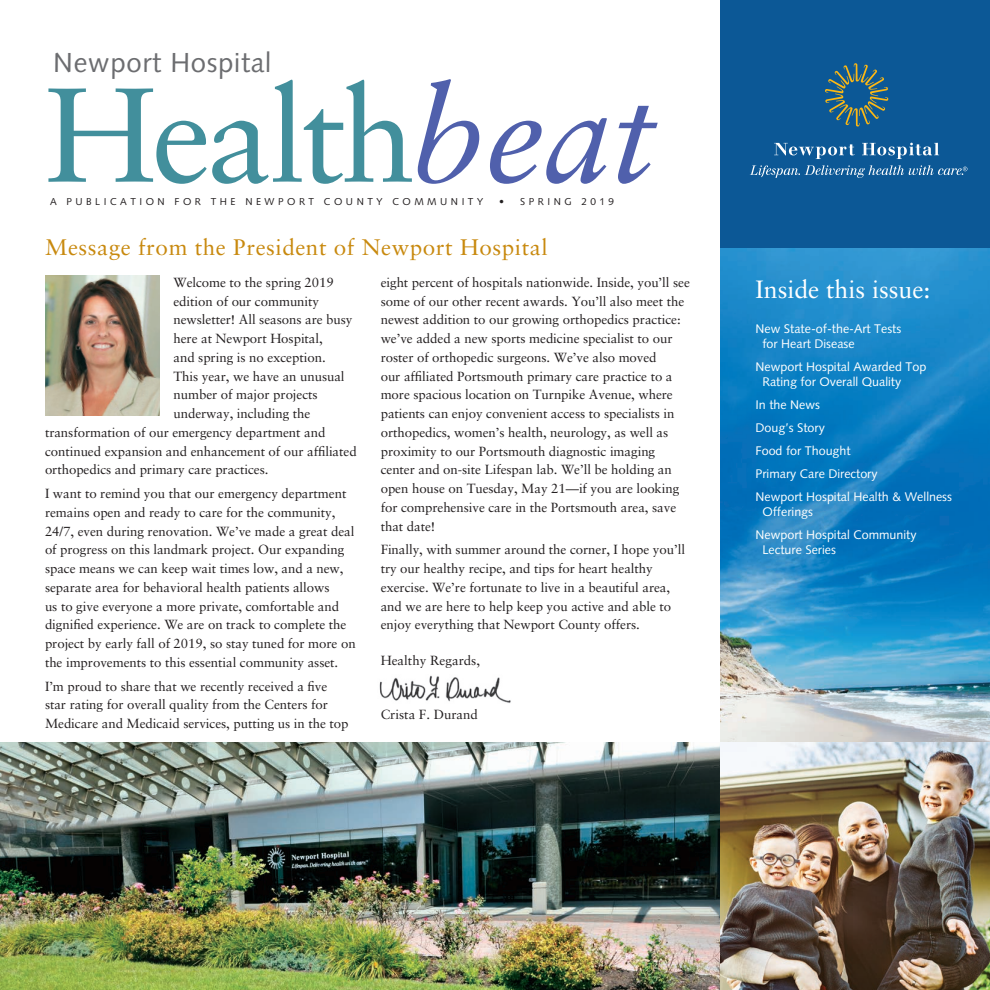
<style>
.page{position:relative;width:990px;height:990px;background:#fff}
.page>*{position:absolute;margin:0;border:0;box-sizing:border-box;transform-origin:0 0}
.t1{font:133.75px "Sabon";letter-spacing:-.035em;color:#428f9c}
.t2{font:27.5px "Syntax";letter-spacing:.025em;color:#6c6d70}
.t3{font:25px "Sabon";color:#fff}
.t4{font:22.5px "Sabon";letter-spacing:.025em;color:#c8890e}
.t5{font:13.25px/18.8px "Sabon";letter-spacing:-.005em;color:#231f20}
.t6{font:12.5px/15px "Syntax";color:#fff}
.t7{font:10px "Syntax";letter-spacing:.35em;color:#231f20}
.s1{font-style:italic;color:#5060ac}
</style>
<div class="page">
<img style="left:720px;top:247px;width:270px;height:495px">
<div style="left:720px;top:0;width:270px;height:247px;background:#0c5896"></div>
<svg style="left:825px;top:63px;width:63px;height:64px"></svg>
<svg style="left:774px;top:143px;width:81px;height:16px"></svg>
<svg style="left:862px;top:143px;width:77px;height:16px"></svg>
<svg style="left:750px;top:165px;width:217px;height:13px"></svg>
<img style="left:45px;top:276px;width:115px;height:140px">
<img style="left:379px;top:675px;width:132px;height:28px">
<img style="left:0;top:742px;width:990px;height:248px">
<p class="t2" style="left:53px;top:46px;width:220px">Newport Hospital</p>
<h1 class="t1" style="left:45px;top:56px;width:612px">Health<span class="s1">beat</span></h1>
<p class="t7" style="left:50px;top:196px;width:435px">A PUBLICATION FOR THE NEWPORT COUNTY COMMUNITY</p>
<p class="t7" style="left:499px;top:196px;width:116px">• SPRING 2019</p>
<h2 class="t4" style="left:45px;top:233px;width:504px">Message from the President of Newport Hospital</h2>
<p class="t5" style="left:174px;top:273px;width:181px">Welcome to the spring 2019 edition of our community newsletter! All seasons are busy here at Newport Hospital,<br>and spring is no exception.<br>This year, we have an unusual number of major projects underway, including the</p>
<p class="t5" style="left:45px;top:423px;width:313px">transformation of our emergency department and continued expansion and enhancement of our affliated orthopedics and primary care practices.</p>
<p class="t5" style="left:45px;top:484px;width:312px">I want to remind you that our emergency department remains open and ready to care for the community, 24/7, even during renovation. We’ve made a great deal of progress on this landmark project. Our expanding space means we can keep wait times low, and a new, separate area for behavioral health patients allows<br>us to give everyone a more private, comfortable and dignifed experience. We are on track to complete the project by early fall of 2019, so stay tuned for more on the improvements to this essential community asset.</p>
<p class="t5" style="left:45px;top:677px;width:305px">I’m proud to share that we recently received a fve star rating for overall quality from the Centers for<br>Medicare and Medicaid services, putting us in the top</p>
<p class="t5" style="left:381px;top:273px;width:311px">eight percent of hospitals nationwide. Inside, you’ll see some of our other recent awards. You’ll also meet the newest addition to our growing orthopedics practice: we’ve added a new sports medicine specialist to our roster of orthopedic surgeons. We’ve also moved<br>our affliated Portsmouth primary care practice to a more spacious location on Turnpike Avenue, where patients can enjoy convenient access to specialists in orthopedics, women’s health, neurology, as well as proximity to our Portsmouth diagnostic imaging center and on-site Lifespan lab. We’ll be holding an open house on Tuesday, May 21—if you are looking for comprehensive care in the Portsmouth area, save that date!</p>
<p class="t5" style="left:381px;top:540px;width:306px">Finally, with summer around the corner, I hope you’ll try our healthy recipe, and tips for heart healthy exercise. We’re fortunate to live in a beautiful area, and we are here to help keep you active and able to enjoy everything that Newport County offers.</p>
<p class="t5" style="left:381px;top:651px;width:101px">Healthy Regards,</p>
<p class="t5" style="left:381px;top:705px;width:99px">Crista F. Durand</p>
<h2 class="t3" style="left:756px;top:274px;width:177px">Inside this issue:</h2>
<p class="t6" style="left:762px;top:321px;width:140px;text-indent:-7px">New State-of-the-Art Tests for Heart Disease</p>
<p class="t6" style="left:762px;top:359px;width:165px;text-indent:-7px">Newport Hospital Awarded Top<br>Rating for Overall Quality</p>
<p class="t6" style="left:756px;top:397px;width:66px">In the News</p>
<p class="t6" style="left:756px;top:420px;width:71px">Doug’s Story</p>
<p class="t6" style="left:756px;top:443px;width:97px">Food for Thought</p>
<p class="t6" style="left:756px;top:466px;width:124px">Primary Care Directory</p>
<p class="t6" style="left:762px;top:489px;width:191px;text-indent:-7px">Newport Hospital Health &amp; Wellness<br>Offerings</p>
<p class="t6" style="left:762px;top:527px;width:156px;text-indent:-7px">Newport Hospital Community<br>Lecture Series</p>
</div>
